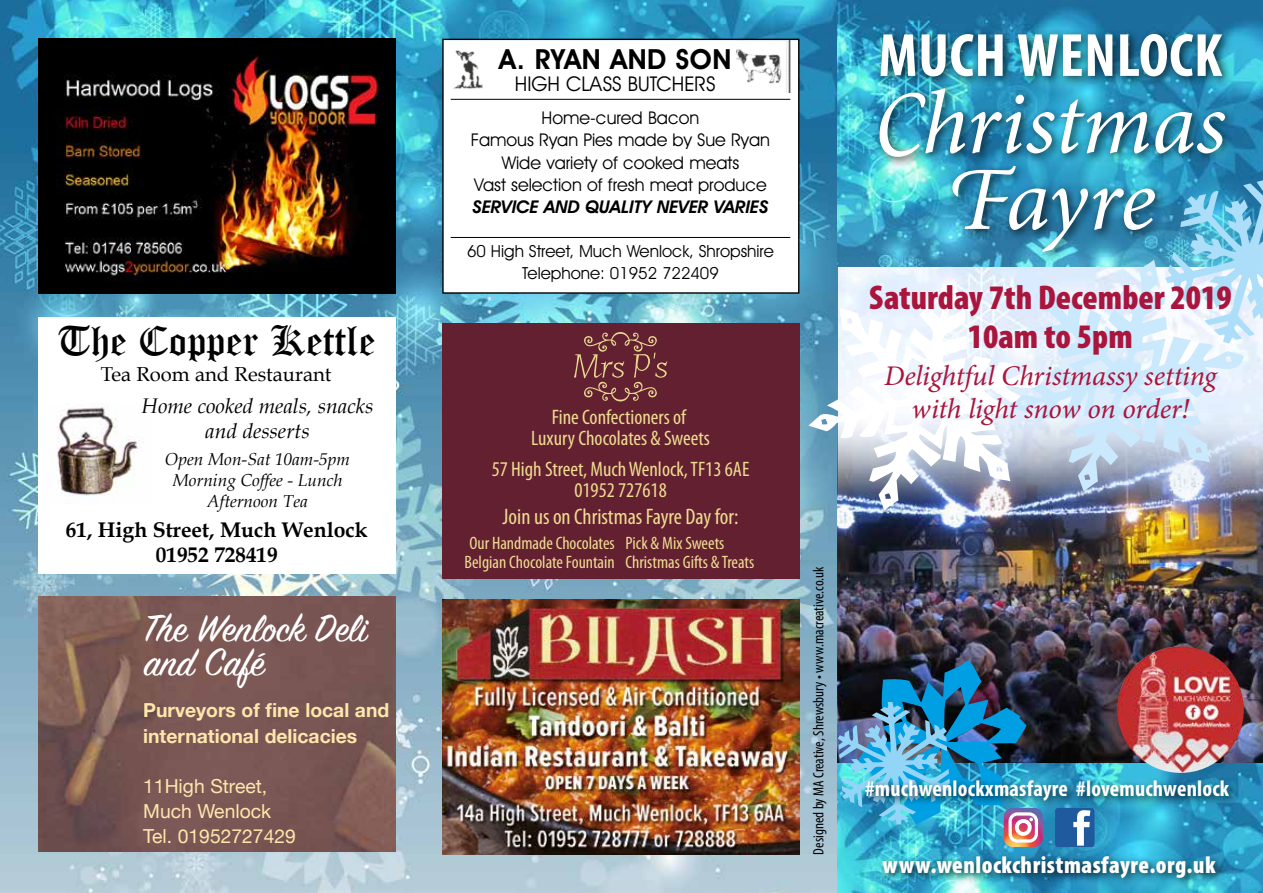
<style>
.page{position:relative;width:1263px;height:893px;background:#fff}
.page>*{position:absolute;margin:0;border:0;box-sizing:border-box;transform-origin:0 0}
.t1{font:italic 90px/76.5px "Minion Pro";letter-spacing:-.01em;color:#fff;text-align:center}
.t2{font:700 condensed 61.5px "Myriad Pro";letter-spacing:.01em;color:#fff}
.t3{font:42.45px/34.8px "Sign Painter House Script";color:#fff}
.t4{font:42.3px "Old English Text";color:#000}
.t5{font:900 condensed 34.5px/39px "Myriad Pro";color:#a9153d;text-align:center}
.t6{font:italic 28.5px/33px "Minion Pro";letter-spacing:-.01em;color:#a9153d;text-align:center}
.t7{font:600 27.9px "Avant Garde IT Cby BT";letter-spacing:.02em;color:#000}
.t8{font:900 condensed 24px "Myriad Pro";letter-spacing:.02em;color:#fff}
.t9{font:700 condensed 22.5px "Myriad Pro";letter-spacing:.01em;color:#fff}
.t10{font:condensed 22.5px "Myriad Pro";color:#efdc91}
.t11{font:700 21.15px/25px "Book Antiqua";color:#000;text-align:center}
.t12{font:italic 21.15px/25px "Book Antiqua";color:#000;text-align:center}
.t13{font:condensed 21px/21px "Myriad Pro";color:#efdc91;text-align:center}
.t14{font:20.4px "Avant Garde IT Cby BT";color:#000}
.t15{font:20.25px "Book Antiqua";color:#000}
.t16{font:700 19.35px/25px "Helvetica Neue";color:#ffe7ac}
.t17{font:19.35px/25px "Helvetica Neue";color:#ffe7ac}
.t18{font:condensed 18px/18px "Myriad Pro";color:#efdc91}
.t19{font:17.7px/22.4px "Avant Garde IT Cby BT";color:#000;text-align:center}
.t20{font:italic 600 17.7px "Avant Garde IT Cby BT";color:#000}
.t21{font:italic 17.25px/21.1px "Book Antiqua";color:#000;text-align:center}
.t22{font:16.8px/22.4px "Avant Garde IT Cby BT";color:#000;text-align:center}
.t23{font:condensed 15px "Myriad Pro";color:#000}
</style>
<div class="page">
<img style="left:0;top:0;width:1263px;height:893px">
<img style="left:838px;top:0;width:425px;height:267px">
<div style="left:874px;top:28px;width:363px;height:235px;background:#000;opacity:.75"></div>
<img style="left:838px;top:408px;width:425px;height:485px">
<svg style="left:1008px;top:259px;width:236px;height:232px;background:#cadff0"></svg>
<svg style="left:808px;top:278px;width:236px;height:232px"></svg>
<svg style="left:1165px;top:175px;width:98px;height:169px"></svg>
<img style="left:1117px;top:646px;width:127px;height:127px;border-radius:63px">
<div style="left:878px;top:851px;width:347px;height:37px;background:#000;opacity:.75"></div>
<svg style="left:1055px;top:811px;width:39px;height:36px"></svg>
<img style="left:838px;top:660px;width:205px;height:187px">
<div style="left:861px;top:776px;width:378px;height:35px;background:#000;opacity:.75"></div>
<div style="left:442px;top:323px;width:357px;height:255px;background:#622030"></div>
<svg style="left:574px;top:332px;width:93px;height:69px"></svg>
<img style="left:442px;top:600px;width:357px;height:255px">
<img style="left:38px;top:39px;width:358px;height:255px">
<img style="left:38px;top:596px;width:358px;height:255px">
<div style="left:38px;top:317px;width:357px;height:256px;background:#fff"></div>
<img style="left:57px;top:407px;width:83px;height:96px">
<div style="left:443px;top:39px;width:356px;height:254px;background:#fff"></div>
<div style="left:442px;top:39px;width:357px;height:255px;border:1px solid #000"></div>
<hr style="left:451px;top:99px;width:339px;height:1px;background:#000">
<img style="left:737px;top:41px;width:53px;height:51px">
<img style="left:453px;top:50px;width:30px;height:39px">
<hr style="left:451px;top:237px;width:339px;height:1px;background:#000">
<h3 class="t4" style="left:57px;top:314px;width:319px">The Copper Kettle</h3>
<p class="t15" style="left:101px;top:362px;width:232px">Tea Room and Restaurant</p>
<p class="t12" style="left:142px;top:394px;width:233px">Home cooked meals, snacks and desserts</p>
<p class="t21" style="left:165px;top:449px;width:186px">Open Mon-Sat 10am-5pm<br>Morning Coffee - Lunch<br>Afternoon Tea</p>
<p class="t11" style="left:66px;top:518px;width:303px">61, High Street, Much Wenlock<br>01952 728419</p>
<h3 class="t3" style="left:144px;top:614px;width:225px">The Wenlock Deli and Café</h3>
<p class="t16" style="left:143px;top:698px;width:248px">Purveyors of fine local and international delicacies</p>
<p class="t17" style="left:143px;top:774px;width:154px">11High Street,<br>Much Wenlock<br>Tel. 01952727429</p>
<h3 class="t7" style="left:499px;top:42px;width:234px">A. RYAN AND SON</h3>
<p class="t14" style="left:515px;top:71px;width:202px">HIGH CLASS BUTCHERS</p>
<p class="t19" style="left:471px;top:106px;width:301px">Home-cured Bacon<br>Famous Ryan Pies made by Sue Ryan<br>Wide variety of cooked meats<br>Vast selection of fresh meat produce</p>
<p class="t20" style="left:472px;top:196px;width:297px">SERVICE AND QUALITY NEVER VARIES</p>
<p class="t22" style="left:467px;top:239px;width:308px">60 High Street, Much Wenlock, Shropshire<br>Telephone: 01952 722409</p>
<p class="t13" style="left:531px;top:406px;width:180px">Fine Confectioners of<br>Luxury Chocolates &amp; Sweets</p>
<p class="t13" style="left:492px;top:458px;width:259px">57 High Street, Much Wenlock, TF13 6AE<br>01952 727618</p>
<p class="t10" style="left:503px;top:503px;width:237px">Join us on Christmas Fayre Day for:</p>
<p class="t18" style="left:464px;top:534px;width:152px">Our Handmade Chocolates<br>Belgian Chocolate Fountain</p>
<p class="t18" style="left:625px;top:534px;width:130px">Pick &amp; Mix Sweets<br>Christmas Gifts &amp; Treats</p>
<h2 class="t2" style="left:878px;top:17px;width:345px">MUCH WENLOCK</h2>
<h1 class="t1" style="left:874px;top:85px;width:353px">Christmas<br>Fayre</h1>
<h3 class="t5" style="left:869px;top:277px;width:364px">Saturday 7th December 2019<br>10am to 5pm</h3>
<h3 class="t6" style="left:884px;top:360px;width:334px">Delightful Christmassy setting with light snow on order!</h3>
<p class="t23" style="left:809px;top:855px;width:289px;rotate:-90deg">Designed by MA Creative, Shrewsbury • www.macreative.co.uk</p>
<p class="t9" style="left:865px;top:774px;width:365px">#muchwenlockxmasfayre #lovemuchwenlock</p>
<h3 class="t8" style="left:882px;top:849px;width:334px">www.wenlockchristmasfayre.org.uk</h3>
</div>
